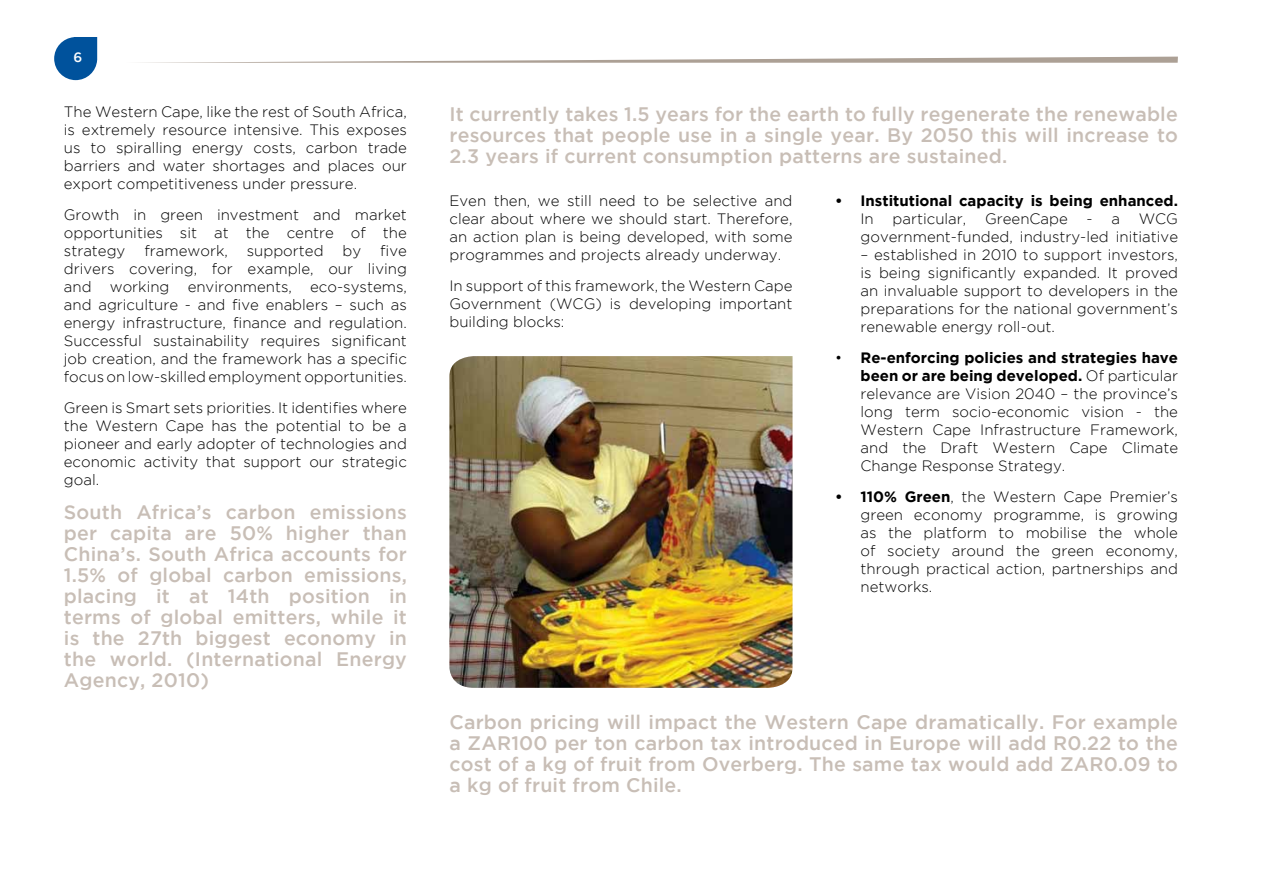
<style>
.page{position:relative;width:1263px;height:893px;background:#fff}
.page>*{position:absolute;margin:0;border:0;box-sizing:border-box;transform-origin:0 0}
.t1{font:500 19.5px/21px "Gotham";letter-spacing:.01em;color:#c8beb6;text-align:justify}
.t2{font:300 15px/18px "Gotham";color:#000;text-align:justify}
.t3{font:700 15px "Gotham";color:#000}
.t4{font:500 13.5px "Gotham";color:#fff}
.s1{font-weight:700}
</style>
<div class="page">
<svg style="left:54px;top:37px;width:43px;height:43px;background:#296eac"></svg>
<svg style="left:142px;top:57px;width:1036px;height:6px"></svg>
<img style="left:449px;top:356px;width:343px;height:332px">
<p class="t4" style="left:73px;top:50px;width:10px">6</p>
<p class="t2" style="left:64px;top:103px;width:345px">The Western Cape, like the rest of South Africa, is extremely resource intensive. This exposes us to spiralling energy costs, carbon trade barriers and water shortages and places our export competitiveness under pressure.</p>
<p class="t2" style="left:64px;top:206px;width:344px">Growth in green investment and market opportunities sit at the centre of the strategy</p>
<p class="t2" style="left:64px;top:242px;width:345px;text-indent:316px">five drivers covering, for example, our living and working environments, eco-systems, and agriculture - and five enablers – such as energy infrastructure, finance and regulation.<br>Successful sustainability requires significant job creation, and the framework has a specific focus on low-skilled employment opportunities.</p>
<p class="t2" style="left:64px;top:398px;width:345px">Green is Smart sets priorities. It identifies where the Western Cape has the potential to be a pioneer and early adopter of technologies and economic activity that support our strategic goal.</p>
<p class="t2" style="left:144px;top:242px;width:85px">framework,</p>
<p class="t2" style="left:247px;top:242px;width:78px">supported</p>
<p class="t2" style="left:343px;top:242px;width:20px">by</p>
<p class="t1" style="left:64px;top:501px;width:345px">South Africa’s carbon emissions per capita are 50% higher than China’s. South Africa accounts for 1.5% of global carbon emissions, placing it at 14th position in terms of global emitters, while it is the 27th biggest economy in the world. (I nternational Energy Agency, 2010)</p>
<h1 class="t1" style="left:449px;top:103px;width:730px">It currently takes 1.5 years for the earth to fully regenerate the renewable resources that people use in a single year. By 2050 this will increase to 2.3 years if current consumption patterns are sustained.</h1>
<p class="t2" style="left:449px;top:192px;width:345px">Even then, we still need to be selective and clear about where we should start. Therefore, an action plan is being developed, with some programmes and projects already underway.</p>
<p class="t2" style="left:449px;top:277px;width:345px">In support of this framework, the Western Cape Government (WCG) is developing important building blocks:</p>
<p class="t3" style="left:835px;top:192px;width:345px">• Institutional capacity is being enhanced.</p>
<p class="t2" style="left:860px;top:210px;width:319px">In particular, GreenCape - a WCG government-funded, industry-led initiative</p>
<p class="t2" style="left:860px;top:246px;width:319px">– established in 2010 to support investors, is being significantly expanded. It proved an invaluable support to developers in the preparations for the national government’s renewable energy roll-out.</p>
<p class="t2" style="left:860px;top:349px;width:319px;text-indent:-26px">• <span class="s1">Re-enforcing policies and strategies have been or are being developed.</span> Of particular relevance are Vision 2040 – the province’s long term socio-economic vision - the Western Cape Infrastructure Framework, and the Draft Western Cape Climate Change Response Strategy.</p>
<p class="t2" style="left:860px;top:487px;width:319px;text-indent:-26px"><span class="s1">• 110% Green</span>, the Western Cape Premier’s green economy programme, is growing as the platform to mobilise the whole of society around the green economy, through practical action, partnerships and networks.</p>
<h1 class="t1" style="left:449px;top:711px;width:730px">Carbon pricing will impact the Western Cape dramatically. For example a ZAR100 per ton carbon tax introduced in Europe will add R0.22 to the cost of a kg of fruit from Overberg. The same tax would add ZAR0.09 to a kg of fruit from Chile.</h1>
</div>
